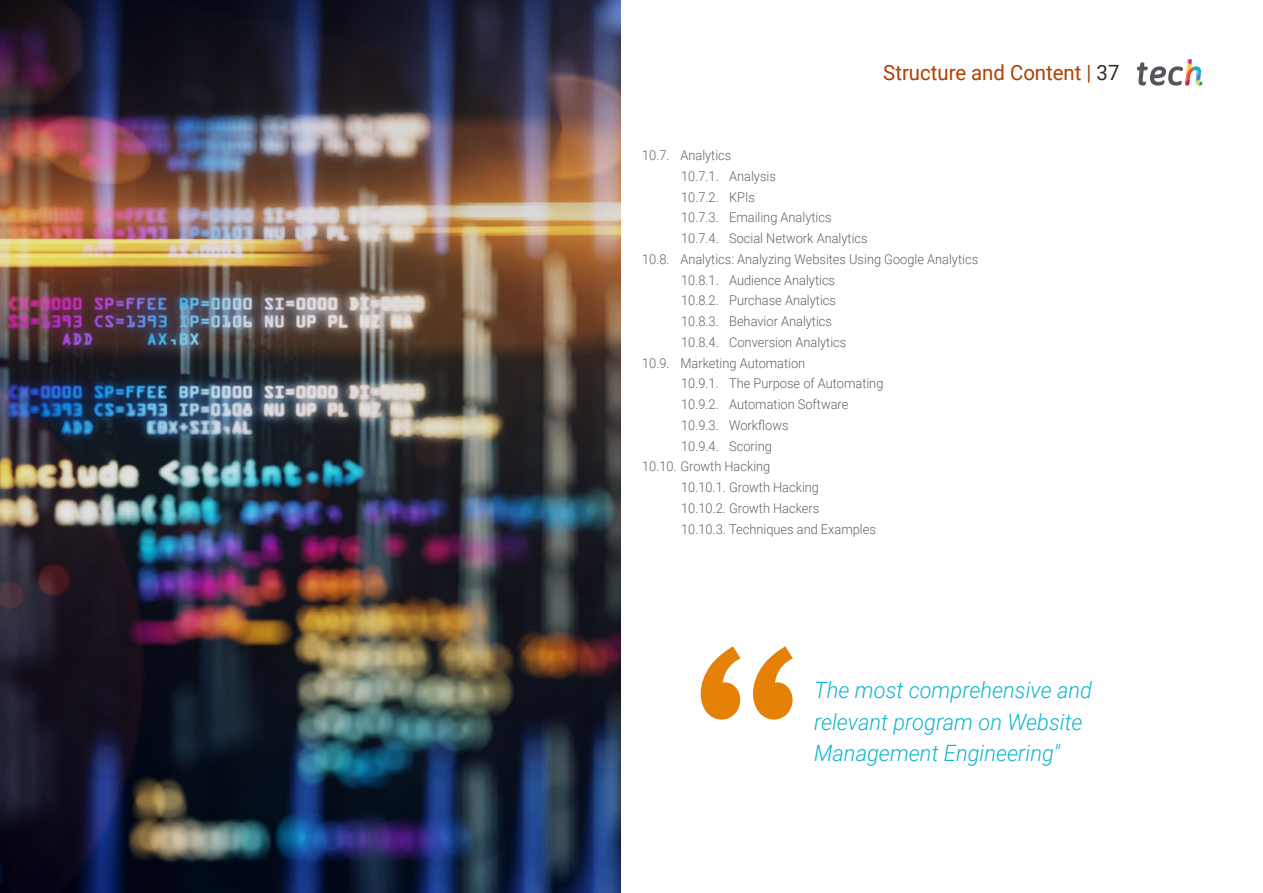
<style>
.page{position:relative;width:1263px;height:893px;background:#fff}
.page>*{position:absolute;margin:0;border:0;box-sizing:border-box;transform-origin:0 0}
.t1{font:italic 300 22.5px/31.5px "Roboto";color:#0fb6cf}
.t2{font:21px "Roboto";color:#ae4000}
.t3{font:300 13.5px "Roboto";color:#61646a;scale:.95 1}
.s1{color:#312e20}
</style>
<div class="page">
<img style="left:0;top:0;width:621px;height:893px">
<svg style="left:1137px;top:59px;width:65px;height:27px"></svg>
<svg style="left:701px;top:646px;width:92px;height:74px"></svg>
<h2 class="t2" style="left:883px;top:57px;width:238px">Structure and Content | <span class="s1">37</span></h2>
<p class="t3" style="left:642px;top:146px;width:95px">10.7. Analytics</p>
<p class="t3" style="left:681px;top:167px;width:101px">10.7.1. Analysis</p>
<p class="t3" style="left:681px;top:187px;width:79px">10.7.2. KPIs</p>
<p class="t3" style="left:681px;top:208px;width:160px">10.7.3. Emailing Analytics</p>
<p class="t3" style="left:681px;top:229px;width:198px">10.7.4. Social Network Analytics</p>
<p class="t3" style="left:642px;top:250px;width:355px">10.8. Analytics: Analyzing Websites Using Google Analytics</p>
<p class="t3" style="left:681px;top:270px;width:164px">10.8.1. Audience Analytics</p>
<p class="t3" style="left:681px;top:291px;width:165px">10.8.2. Purchase Analytics</p>
<p class="t3" style="left:681px;top:312px;width:160px">10.8.3. Behavior Analytics</p>
<p class="t3" style="left:681px;top:333px;width:175px">10.8.4. Conversion Analytics</p>
<p class="t3" style="left:642px;top:353px;width:173px">10.9. Marketing Automation</p>
<p class="t3" style="left:681px;top:374px;width:214px">10.9.1. The Purpose of Automating</p>
<p class="t3" style="left:681px;top:395px;width:178px">10.9.2. Automation Software</p>
<p class="t3" style="left:681px;top:416px;width:115px">10.9.3. Workflows</p>
<p class="t3" style="left:681px;top:436px;width:97px">10.9.4. Scoring</p>
<p class="t3" style="left:642px;top:457px;width:136px">10.10. Growth Hacking</p>
<p class="t3" style="left:681px;top:478px;width:147px">10.10.1. Growth Hacking</p>
<p class="t3" style="left:681px;top:499px;width:147px">10.10.2. Growth Hackers</p>
<p class="t3" style="left:681px;top:519px;width:206px">10.10.3. Techniques and Examples</p>
<h1 class="t1" style="left:814px;top:674px;width:280px">The most comprehensive and relevant program on Website<br>Management Engineering"</h1>
</div>
